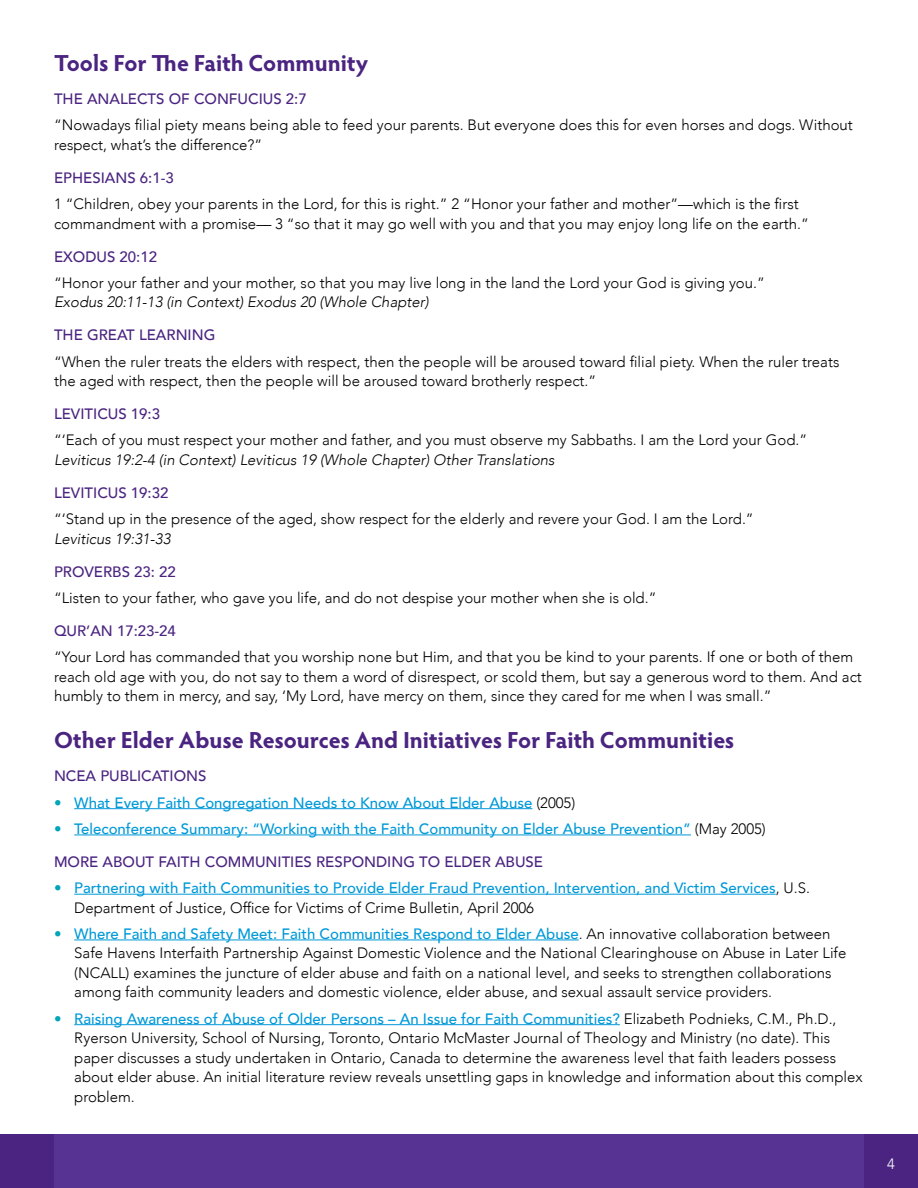
<style>
.page{position:relative;width:918px;height:1188px;background:#fff}
.page>*{position:absolute;margin:0;border:0;box-sizing:border-box;transform-origin:0 0}
.t1{font:700 23.25px "Hypatia Sans Pro";color:#4a2480}
._02_body{font:300 15px/19.5px "Avenir";color:#000}
.t2{font:500 15px/19.5px "Avenir";color:#0099d8}
._01_header_C{font:500 15px "Avenir";color:#4a2480}
._02_body-2{font:italic 300 15px "Avenir";color:#000}
._02_body-3{font:300 15px "Avenir";color:#fff}
.s1{font-weight:300;color:#00a5b8}
.s2{font-weight:300;color:#000}
.s3{color:#00a5b8}
.s4{font-weight:500;color:#0099d8}
</style>
<div class="page">
<hr style="left:74px;top:808px;width:458px;height:1px;background:#0099d8">
<hr style="left:74px;top:835px;width:617px;height:1px;background:#0099d8">
<hr style="left:74px;top:894px;width:702px;height:1px;background:#0099d8">
<hr style="left:74px;top:940px;width:505px;height:1px;background:#0099d8">
<hr style="left:74px;top:1024px;width:546px;height:1px;background:#0099d8">
<div style="left:0;top:1134px;width:918px;height:54px;background:#573393"></div>
<div style="left:0;top:1134px;width:54px;height:54px;background:#4a2480"></div>
<div style="left:864px;top:1134px;width:54px;height:54px;background:#4a2480"></div>
<h2 class="t1" style="left:54px;top:47px;width:316px">Tools For The Faith Community</h2>
<p class="_01_header_C" style="left:54px;top:86px;width:254px">THE ANALECTS OF CONFUCIUS 2:7</p>
<p class="_02_body" style="left:54px;top:115px;width:800px">“Nowadays filial piety means being able to feed your parents. But everyone does this for even horses and dogs. Without respect, what’s the difference?”</p>
<p class="_01_header_C" style="left:54px;top:165px;width:121px">EPHESIANS 6:1-3</p>
<p class="_02_body" style="left:54px;top:194px;width:756px">1 “Children, obey your parents in the Lord, for this is right.” 2 “Honor your father and mother”—which is the first commandment with a promise— 3 “so that it may go well with you and that you may enjoy long life on the earth.”</p>
<p class="_01_header_C" style="left:54px;top:243px;width:105px">EXODUS 20:12</p>
<p class="_02_body" style="left:54px;top:273px;width:712px">“Honor your father and your mother, so that you may live long in the land the Lord your God is giving you.”</p>
<p class="_02_body-2" style="left:54px;top:293px;width:376px">Exodus 20:11-13 (in Context) Exodus 20 (Whole Chapter)</p>
<p class="_01_header_C" style="left:54px;top:322px;width:163px">THE GREAT LEARNING</p>
<p class="_02_body" style="left:54px;top:352px;width:787px">“When the ruler treats the elders with respect, then the people will be aroused toward filial piety. When the ruler treats the aged with respect, then the people will be aroused toward brotherly respect.”</p>
<p class="_01_header_C" style="left:54px;top:401px;width:108px">LEVITICUS 19:3</p>
<p class="_02_body" style="left:54px;top:430px;width:755px">“‘Each of you must respect your mother and father, and you must observe my Sabbaths. I am the Lord your God.”</p>
<p class="_02_body-2" style="left:54px;top:451px;width:502px">Leviticus 19:2-4 (in Context) Leviticus 19 (Whole Chapter) Other Translations</p>
<p class="_01_header_C" style="left:54px;top:480px;width:116px">LEVITICUS 19:32</p>
<p class="_02_body" style="left:54px;top:509px;width:701px">“‘Stand up in the presence of the aged, show respect for the elderly and revere your God. I am the Lord.”</p>
<p class="_02_body-2" style="left:54px;top:530px;width:118px">Leviticus 19:31-33</p>
<p class="_01_header_C" style="left:54px;top:558px;width:123px">PROVERBS 23: 22</p>
<p class="_02_body" style="left:54px;top:588px;width:604px">“Listen to your father, who gave you life, and do not despise your mother when she is old.”</p>
<p class="_01_header_C" style="left:54px;top:618px;width:123px">QUR’AN 17:23-24</p>
<p class="_02_body" style="left:54px;top:647px;width:809px">“Your Lord has commanded that you worship none but Him, and that you be kind to your parents. If one or both of them reach old age with you, do not say to them a word of disrespect, or scold them, but say a generous word to them. And act humbly to them in mercy, and say, ‘My Lord, have mercy on them, since they cared for me when I was small.”</p>
<h2 class="t1" style="left:54px;top:724px;width:682px">Other Elder Abuse Resources And Initiatives For Faith Communities</h2>
<h3 class="_01_header_C" style="left:54px;top:763px;width:154px">NCEA PUBLICATIONS</h3>
<p class="t2" style="left:54px;top:792px;width:523px"><span class="s1">•</span> What Every Faith Congregation Needs to Know About Elder Abuse <span class="s2">(2005)</span></p>
<p class="t2" style="left:54px;top:818px;width:713px"><span class="s1">•</span> Teleconference Summary: “Working with the Faith Community on Elder Abuse Prevention” <span class="s2">(May 2005)</span></p>
<h3 class="_01_header_C" style="left:54px;top:849px;width:491px">MORE ABOUT FAITH COMMUNITIES RESPONDING TO ELDER ABUSE</h3>
<p class="t2" style="left:74px;top:877px;width:737px;text-indent:-20px"><span class="s1">•</span> Partnering with Faith Communities to Provide Elder Fraud Prevention, Intervention, and Victim Services<span class="s2">, U.S.<br>Department of Justice, Office for Victims of Crime Bulletin, April 2006</span></p>
<p class="_02_body" style="left:74px;top:924px;width:774px;text-indent:-20px"><span class="s3">•</span> <span class="s4">Where Faith and Safety Meet: Faith Communities Respond to Elder Abuse</span>. An innovative collaboration between Safe Havens Interfaith Partnership Against Domestic Violence and the National Clearinghouse on Abuse in Later Life (NCALL) examines the juncture of elder abuse and faith on a national level, and seeks to strengthen collaborations among faith community leaders and domestic violence, elder abuse, and sexual assault service providers.</p>
<p class="_02_body" style="left:74px;top:1009px;width:790px;text-indent:-20px"><span class="s3">•</span> <span class="s4">Raising Awareness of Abuse of Older Persons – An Issue for Faith Communities?</span> Elizabeth Podnieks, C.M., Ph.D., Ryerson University, School of Nursing, Toronto, Ontario McMaster Journal of Theology and Ministry (no date). This paper discusses a study undertaken in Ontario, Canada to determine the awareness level that faith leaders possess about elder abuse. An initial literature review reveals unsettling gaps in knowledge and information about this complex problem.</p>
<p class="_02_body-3" style="left:887px;top:1154px;width:9px">4</p>
</div>
